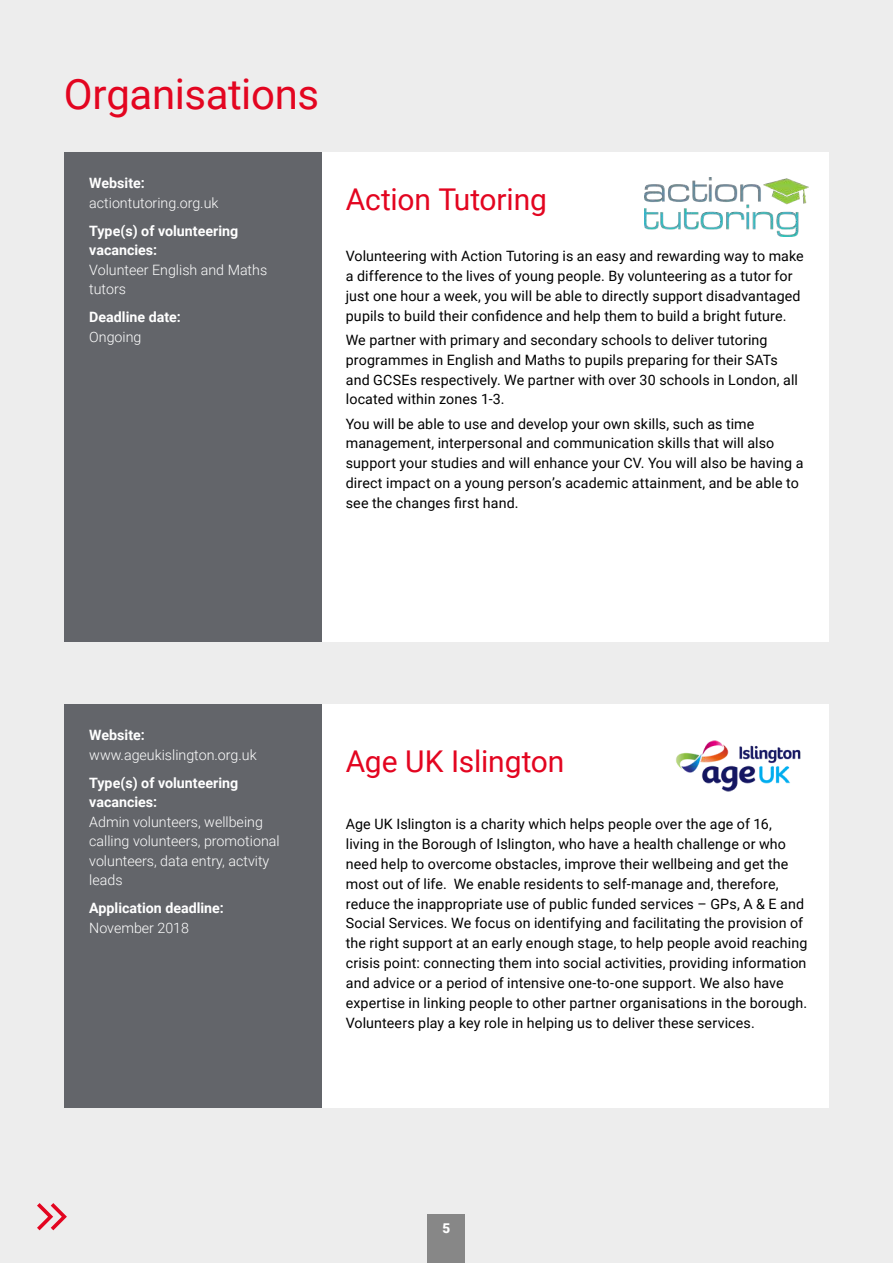
<style>
.page{position:relative;width:893px;height:1263px;background:#ededed}
.page>*{position:absolute;margin:0;border:0;box-sizing:border-box;transform-origin:0 0}
.t1{font:42px "Roboto";letter-spacing:-.01em;color:#e30520}
.t2{font:30px "Roboto";letter-spacing:-.005em;color:#e30520}
.t3{font:14.25px/20px "Roboto";letter-spacing:.01em;color:#000}
.t4{font:300 14.25px/19.5px "Roboto";color:#fff}
.t5{font:700 14.25px/19.5px "Roboto";color:#fff}
.t6{font:900 13.5px "Roboto";color:#fff}
</style>
<div class="page">
<div style="left:428px;top:1215px;width:37px;height:48px;background:#878787"></div>
<div style="left:322px;top:704px;width:507px;height:404px;background:#fff"></div>
<div style="left:64px;top:704px;width:258px;height:404px;background:#63656a"></div>
<div style="left:322px;top:152px;width:507px;height:489px;background:#fff"></div>
<img style="left:645px;top:178px;width:163px;height:58px">
<div style="left:64px;top:152px;width:258px;height:489px;background:#63656a"></div>
<img style="left:676px;top:740px;width:125px;height:52px">
<svg style="left:37px;top:1203px;width:30px;height:27px"></svg>
<h1 class="t1" style="left:64px;top:65px;width:257px">Organisations</h1>
<p class="t5" style="left:89px;top:173px;width:57px">Website:</p>
<p class="t4" style="left:89px;top:193px;width:131px">actiontutoring.org.uk</p>
<p class="t5" style="left:89px;top:221px;width:150px">Type(s) of volunteering vacancies:</p>
<p class="t4" style="left:89px;top:260px;width:179px">Volunteer English and Maths tutors</p>
<p class="t5" style="left:89px;top:307px;width:93px">Deadline date:</p>
<p class="t4" style="left:89px;top:327px;width:54px">Ongoing</p>
<h2 class="t2" style="left:346px;top:178px;width:203px">Action Tutoring</h2>
<p class="t3" style="left:346px;top:245px;width:459px">Volunteering with Action Tutoring is an easy and rewarding way to make a difference to the lives of young people. By volunteering as a tutor for just one hour a week, you will be able to directly support disadvantaged pupils to build their confidence and help them to build a bright future.</p>
<p class="t3" style="left:346px;top:329px;width:454px">We partner with primary and secondary schools to deliver tutoring programmes in English and Maths to pupils preparing for their SATs and GCSEs respectively. We partner with over 30 schools in London, all located within zones 1-3.</p>
<p class="t3" style="left:346px;top:413px;width:459px">You will be able to use and develop your own skills, such as time management, interpersonal and communication skills that will also support your studies and will enhance your CV. You will also be having a direct impact on a young person’s academic attainment, and be able to see the changes first hand.</p>
<p class="t5" style="left:89px;top:725px;width:57px">Website:</p>
<p class="t4" style="left:89px;top:744px;width:169px">www.ageukislington.org.uk</p>
<p class="t5" style="left:89px;top:772px;width:150px">Type(s) of volunteering vacancies:</p>
<p class="t4" style="left:89px;top:811px;width:192px">Admin volunteers, wellbeing calling volunteers, promotional volunteers, data entry, actvity leads</p>
<p class="t5" style="left:89px;top:898px;width:136px">Application deadline:</p>
<p class="t4" style="left:89px;top:917px;width:101px">November 2018</p>
<h2 class="t2" style="left:346px;top:740px;width:220px">Age UK Islington</h2>
<p class="t3" style="left:346px;top:813px;width:463px">Age UK Islington is a charity which helps people over the age of 16, living in the Borough of Islington, who have a health challenge or who need help to overcome obstacles, improve their wellbeing and get the most out of life. We enable residents to self-manage and, therefore, reduce the inappropriate use of public funded services – GPs, A &amp; E and Social Services. We focus on identifying and facilitating the provision of the right support at an early enough stage, to help people avoid reaching crisis point: connecting them into social activities, providing information and advice or a period of intensive one-to-one support. We also have expertise in linking people to other partner organisations in the borough.<br>Volunteers play a key role in helping us to deliver these services.</p>
<p class="t6" style="left:443px;top:1219px;width:9px">5</p>
</div>
